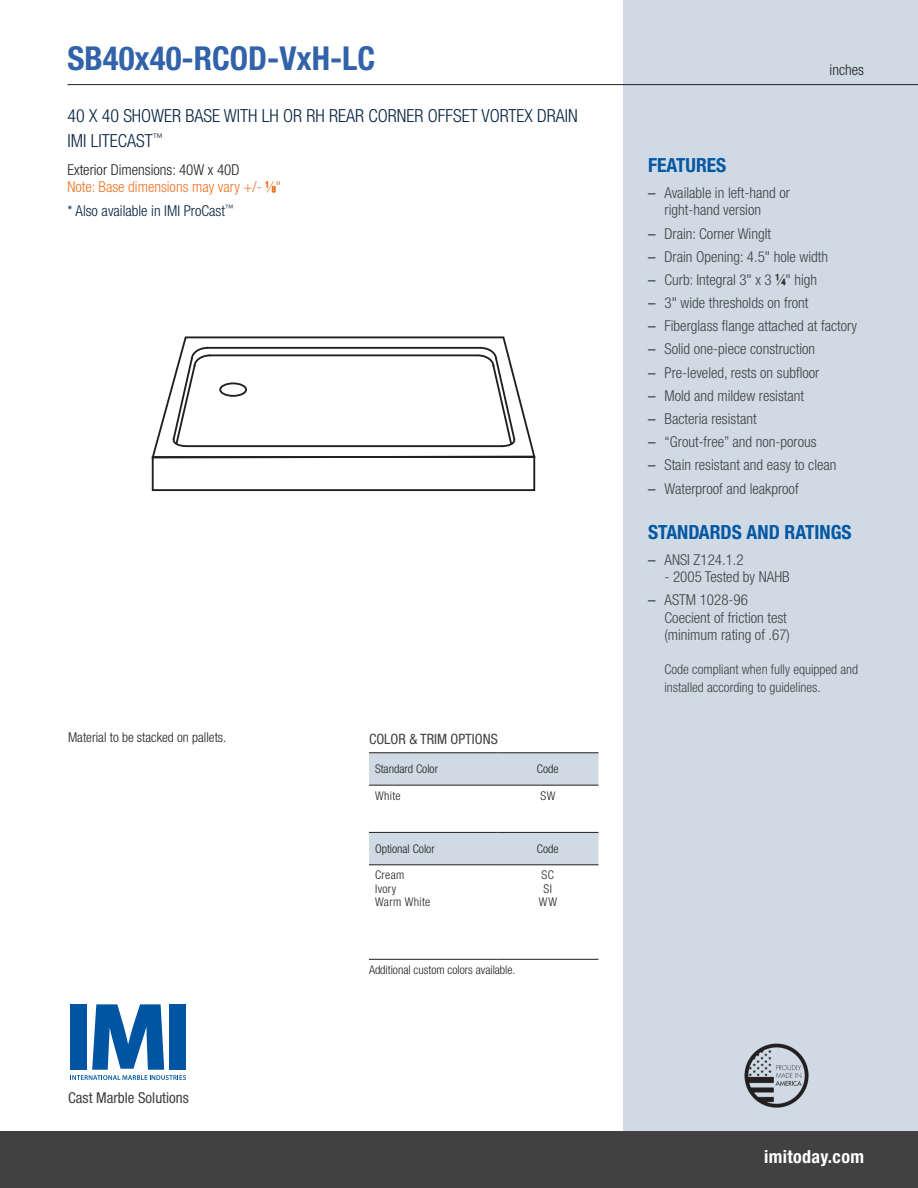
<style>
.page{position:relative;width:918px;height:1188px;background:#fff}
.page>*{position:absolute;margin:0;border:0;box-sizing:border-box;transform-origin:0 0}
.Tub_Name{font:700 condensed 33px "Helvetica Neue LT Std";color:#3162aa}
.FEATURES{font:700 condensed 19.5px "Helvetica Neue LT Std";color:#0357a3}
.Dk_Blue_subheads{font:300 condensed 18px "Helvetica Neue LT Std";color:#072341}
.t1{font:700 condensed 18px "Helvetica Neue LT Std";letter-spacing:.02em;color:#fff}
.t2{font:300 condensed 15px/17.2px "Helvetica Neue LT Std";color:#414142}
.Dk_Blue_subheads-2{font:300 condensed 15px "Helvetica Neue LT Std";color:#ee7323}
.Black_Model_Specs{font:300 condensed 15px "Helvetica Neue LT Std";color:#231f20}
.Dk_Blue_subheads-3{font:300 condensed 15px "Helvetica Neue LT Std";color:#072341}
.t3{font:condensed 15px "Helvetica Neue LT Std";color:#414142}
.t4{font:condensed 14.25px "Helvetica Neue LT Std";color:#414142}
.t5{font:300 condensed 13.5px/17.2px "Helvetica Neue LT Std";color:#414142}
.colors_trim_body{font:300 condensed 13.5px "Helvetica Neue LT Std";color:#231f20}
.t6{font:300 condensed 12px/13.5px "Helvetica Neue LT Std";color:#231f20;text-align:center}
.t7{font:300 condensed 12px/13.5px "Helvetica Neue LT Std";letter-spacing:.03em;color:#231f20}
.s1{font-size:8.25px}
.s2{font-weight:400;font-stretch:normal}
</style>
<div class="page">
<div style="left:623px;top:0;width:295px;height:1134px;background:#cfdae5"></div>
<svg style="left:369px;top:753px;width:229px;height:111px"></svg>
<hr style="left:369px;top:752px;width:128px;height:1px;background:#231f20">
<hr style="left:497px;top:752px;width:101px;height:1px;background:#231f20">
<hr style="left:369px;top:785px;width:128px;height:1px;background:#231f20">
<hr style="left:497px;top:785px;width:101px;height:1px;background:#231f20">
<hr style="left:369px;top:832px;width:128px;height:1px;background:#231f20">
<hr style="left:497px;top:832px;width:101px;height:1px;background:#231f20">
<hr style="left:369px;top:864px;width:128px;height:1px;background:#231f20">
<hr style="left:497px;top:864px;width:101px;height:1px;background:#231f20">
<hr style="left:369px;top:959px;width:128px;height:1px;background:#231f20">
<hr style="left:497px;top:959px;width:101px;height:1px;background:#231f20">
<hr style="left:68px;top:84px;width:850px;height:1px;background:#231f20">
<div style="left:0;top:1131px;width:918px;height:57px;background:#414142"></div>
<img style="left:744px;top:1043px;width:65px;height:65px">
<svg style="left:70px;top:1004px;width:116px;height:76px"></svg>
<svg style="left:266px;top:181px;width:10px;height:11px"></svg>
<svg style="left:776px;top:274px;width:9px;height:11px"></svg>
<svg style="left:151px;top:336px;width:385px;height:123px"></svg>
<div style="left:152px;top:456px;width:383px;height:35px;border:2px solid #231f20"></div>
<hr style="left:186px;top:445px;width:317px;height:2px;background:#231f20">
<hr style="left:207px;top:347px;width:274px;height:2px;background:#231f20">
<hr style="left:209px;top:354px;width:269px;height:2px;background:#231f20">
<svg style="left:476px;top:346px;width:41px;height:102px"></svg>
<svg style="left:171px;top:346px;width:41px;height:102px"></svg>
<div style="left:219px;top:382px;width:28px;height:15px;border:2px solid #231f20;border-radius:50%"></div>
<p class="Tub_Name" style="left:68px;top:39px;width:309px">SB40x40-RCOD-VxH-LC</p>
<p class="Dk_Blue_subheads" style="left:68px;top:106px;width:512px">40 X 40 SHOWER BASE WITH LH OR RH REAR CORNER OFFSET VORTEX DRAIN</p>
<p class="Dk_Blue_subheads" style="left:68px;top:130px;width:97px">IMI LITECAST<sup>™</sup></p>
<p class="Black_Model_Specs" style="left:68px;top:161px;width:174px">Exterior Dimensions: 40W x 40D</p>
<p class="Dk_Blue_subheads-2" style="left:68px;top:178px;width:215px">Note: Base dimensions may vary +/- <sup>1</sup>⁄<span class="s1">8</span>"</p>
<p class="Dk_Blue_subheads-3" style="left:68px;top:203px;width:168px">* Also available in IMI ProCast<sup>™</sup></p>
<p class="colors_trim_body" style="left:68px;top:729px;width:160px">Material to be stacked on pallets.</p>
<p class="t3" style="left:68px;top:1089px;width:122px">Cast Marble Solutions</p>
<p class="t4" style="left:369px;top:731px;width:130px">COLOR &amp; TRIM OPTIONS</p>
<p class="t6" style="left:375px;top:762px;width:65px">Standard Color</p>
<p class="t6" style="left:537px;top:762px;width:23px">Code</p>
<p class="t6" style="left:375px;top:789px;width:27px">White</p>
<p class="t6" style="left:540px;top:789px;width:16px">SW</p>
<p class="t6" style="left:375px;top:842px;width:61px">Optional Color</p>
<p class="t6" style="left:537px;top:842px;width:23px">Code</p>
<p class="t7" style="left:375px;top:868px;width:57px">Cream<br>Ivory<br>Warm White</p>
<p class="t6" style="left:539px;top:868px;width:20px">SC<br>SI<br>WW</p>
<p class="t6" style="left:369px;top:963px;width:148px">Additional custom colors available.</p>
<p class="Black_Model_Specs" style="left:830px;top:61px;width:36px">inches</p>
<p class="FEATURES" style="left:648px;top:153px;width:80px">FEATURES</p>
<p class="t2" style="left:664px;top:184px;width:127px;text-indent:-16px"><span class="s2">–</span> Available in left-hand or right-hand version</p>
<p class="t2" style="left:648px;top:224px;width:125px"><span class="s2">–</span> Drain: Corner WingIt</p>
<p class="t2" style="left:648px;top:248px;width:182px"><span class="s2">–</span> Drain Opening: 4.5" hole width</p>
<p class="t2" style="left:648px;top:271px;width:171px"><span class="s2">–</span> Curb: Integral 3" x 3 <sup>1</sup>⁄<span class="s1">4</span>" high</p>
<p class="t2" style="left:648px;top:294px;width:162px"><span class="s2">–</span> 3" wide thresholds on front</p>
<p class="t2" style="left:648px;top:317px;width:211px"><span class="s2">–</span> Fiberglass flange attached at factory</p>
<p class="t2" style="left:648px;top:340px;width:169px"><span class="s2">–</span> Solid one-piece construction</p>
<p class="t2" style="left:648px;top:364px;width:173px"><span class="s2">–</span> Pre-leveled, rests on subfloor</p>
<p class="t2" style="left:648px;top:387px;width:158px"><span class="s2">–</span> Mold and mildew resistant</p>
<p class="t2" style="left:648px;top:410px;width:110px"><span class="s2">–</span> Bacteria resistant</p>
<p class="t2" style="left:648px;top:433px;width:170px"><span class="s2">–</span> “Grout-free” and non-porous</p>
<p class="t2" style="left:648px;top:456px;width:190px"><span class="s2">–</span> Stain resistant and easy to clean</p>
<p class="t2" style="left:648px;top:480px;width:152px"><span class="s2">–</span> Waterproof and leakproof</p>
<p class="FEATURES" style="left:648px;top:520px;width:205px">STANDARDS AND RATINGS</p>
<p class="t2" style="left:648px;top:551px;width:97px"><span class="s2">–</span> ANSI Z124.1.2</p>
<p class="t2" style="left:664px;top:568px;width:127px">- 2005 Tested by NAHB</p>
<p class="t2" style="left:664px;top:591px;width:127px;text-indent:-16px"><span class="s2">–</span> ASTM 1028-96<br>Coecient of friction test (minimum rating of .67)</p>
<p class="t5" style="left:664px;top:661px;width:195px">Code compliant when fully equipped and installed according to guidelines.</p>
<p class="t1" style="left:764px;top:1146px;width:101px">imitoday.com</p>
</div>
